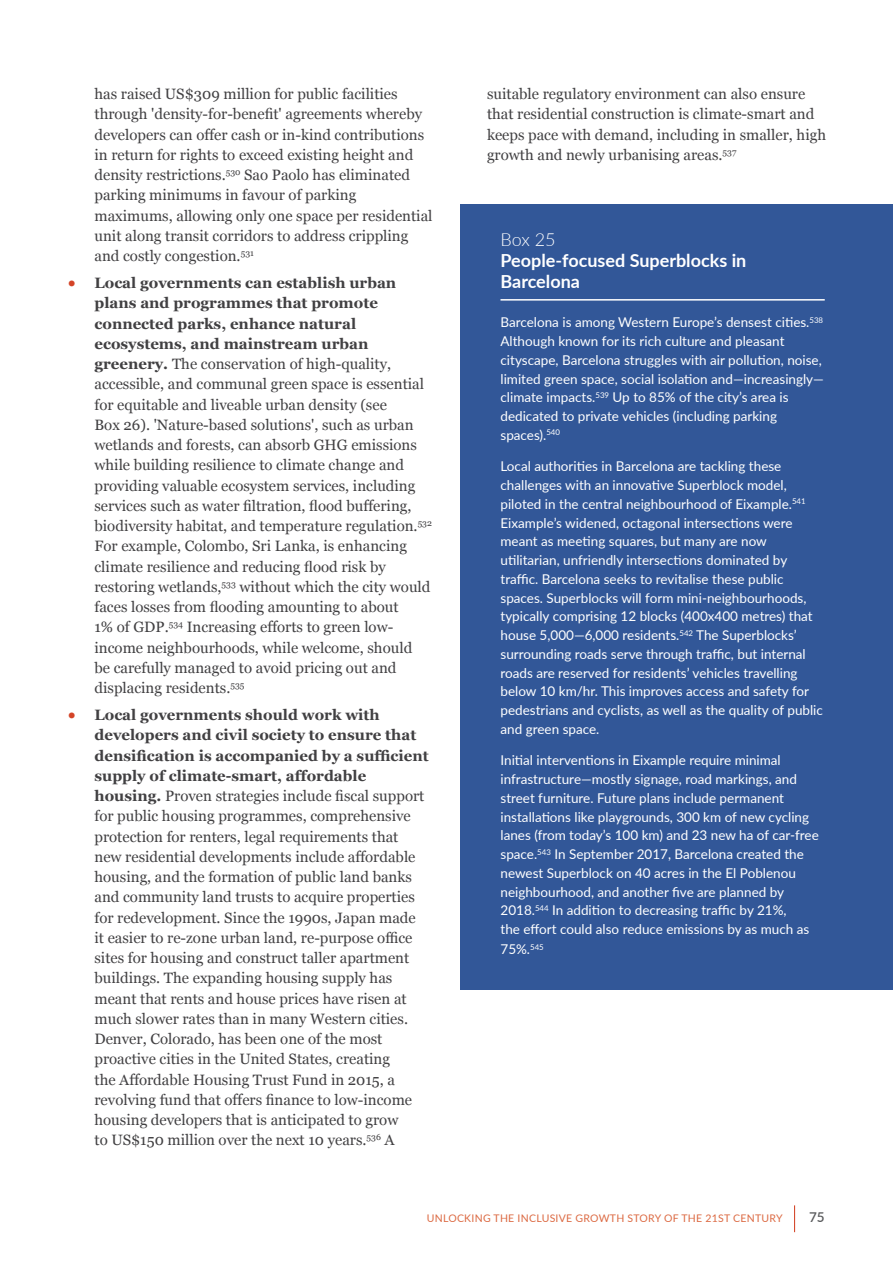
<style>
.page{position:relative;width:893px;height:1263px;background:#fff}
.page>*{position:absolute;margin:0;border:0;box-sizing:border-box;transform-origin:0 0}
.t1{font:700 18px/21px "Lato";color:#fff}
.t2{font:300 18px "Lato";color:#fff}
.t3{font:15px/20.2px "Georgia";color:#414042}
.t4{font:13.5px/18.8px "Lato";color:#fff}
.t5{font:600 13.5px "Lato";color:#58595b}
.t6{font:10.5px "Lato";letter-spacing:.025em;color:#dc6a43}
.s1{font-family:"Lato";font-weight:500;color:#d44427}
.s2{font-weight:700}
</style>
<div class="page">
<svg style="left:794px;top:1205px;width:1px;height:27px"></svg>
<div style="left:460px;top:205px;width:433px;height:785px;background:#325798"></div>
<hr style="left:500px;top:299px;width:325px;height:2px;background:#fff">
<p class="t3" style="left:94px;top:84px;width:340px">has raised US$309 million for public facilities through 'density-for-benefit' agreements whereby developers can offer cash or in-kind contributions in return for rights to exceed existing height and density restrictions.<sup>530</sup> Sao Paolo has eliminated parking minimums in favour of parking maximums, allowing only one space per residential unit along transit corridors to address crippling and costly congestion.<sup>531</sup></p>
<p class="t3" style="left:94px;top:273px;width:339px;text-indent:-27px"><span class="s1">•</span> <span class="s2">Local governments can establish urban plans and programmes that promote connected parks, enhance natural ecosystems, and mainstream urban greenery.</span> The conservation of high-quality, accessible, and communal green space is essential for equitable and liveable urban density (see<br>Box 26). 'Nature-based solutions', such as urban wetlands and forests, can absorb GHG emissions while building resilience to climate change and providing valuable ecosystem services, including services such as water filtration, flood buffering, biodiversity habitat, and temperature regulation.<sup>532<br></sup>For example, Colombo, Sri Lanka, is enhancing climate resilience and reducing flood risk by restoring wetlands,<sup>533</sup> without which the city would faces losses from flooding amounting to about<br>1% of GDP.<sup>534</sup> Increasing efforts to green low&shy;income neighbourhoods, while welcome, should<br>be carefully managed to avoid pricing out and displacing residents.<sup>535</sup></p>
<p class="t3" style="left:95px;top:705px;width:336px;text-indent:-27px"><span class="s1">•</span> <span class="s2">Local governments should work with developers and civil society to ensure that densification is accompanied by a sufficient supply of climate-smart, affordable housing.</span> Proven strategies include fiscal support for public housing programmes, comprehensive protection for renters, legal requirements that new residential developments include affordable housing, and the formation of public land banks and community land trusts to acquire properties for redevelopment. Since the 1990s, Japan made it easier to re-zone urban land, re-purpose office sites for housing and construct taller apartment buildings. The expanding housing supply has meant that rents and house prices have risen at much slower rates than in many Western cities.<br>Denver, Colorado, has been one of the most proactive cities in the United States, creating<br>the Affordable Housing Trust Fund in 2015, a revolving fund that offers finance to low-income housing developers that is anticipated to grow<br>to US$150 million over the next 10 years.<sup>536</sup> A</p>
<p class="t3" style="left:487px;top:84px;width:341px">suitable regulatory environment can also ensure that residential construction is climate-smart and keeps pace with demand, including in smaller, high growth and newly urbanising areas.<sup>537</sup></p>
<p class="t2" style="left:500px;top:228px;width:57px">Box 25</p>
<p class="t1" style="left:500px;top:250px;width:247px">People-focused Superblocks in<br>Barcelona</p>
<p class="t4" style="left:500px;top:313px;width:325px">Barcelona is among Western Europe’s densest cities.<sup>538<br></sup>Although known for its rich culture and pleasant cityscape, Barcelona struggles with air pollution, noise, limited green space, social isolation and—increasingly— climate impacts.<sup>539</sup> Up to 85% of the city’s area is dedicated to private vehicles (including parking spaces).<sup>540</sup></p>
<p class="t4" style="left:500px;top:457px;width:324px">Local authorities in Barcelona are tackling these challenges with an innovative Superblock model, piloted in the central neighbourhood of Eixample.<sup>541<br></sup>Eixample’s widened, octagonal intersections were meant as meeting squares, but many are now utilitarian, unfriendly intersections dominated by traffic. Barcelona seeks to revitalise these public spaces. Superblocks will form mini-neighbourhoods, typically comprising 12 blocks (400x400 metres) that house 5,000—6,000 residents.<sup>542</sup> The Superblocks’ surrounding roads serve through traffic, but internal roads are reserved for residents’ vehicles travelling below 10 km/hr. This improves access and safety for pedestrians and cyclists, as well as the quality of public and green space.</p>
<p class="t4" style="left:500px;top:751px;width:320px">Initial interventions in Eixample require minimal infrastructure—mostly signage, road markings, and street furniture. Future plans include permanent installations like playgrounds, 300 km of new cycling lanes (from today’s 100 km) and 23 new ha of car-free space.<sup>543</sup> In September 2017, Barcelona created the newest Superblock on 40 acres in the El Poblenou neighbourhood, and another five are planned by 2018.<sup>544</sup> In addition to decreasing traffic by 21%,<br>the effort could also reduce emissions by as much as</p>
<p class="t4" style="left:500px;top:940px;width:45px">75%.<sup>545</sup></p>
<p class="t6" style="left:427px;top:1211px;width:357px">UNLOCKING THE INCLUSIVE GROWTH STORY OF THE 21ST CENTURY</p>
<p class="t5" style="left:809px;top:1209px;width:17px">75</p>
</div>
